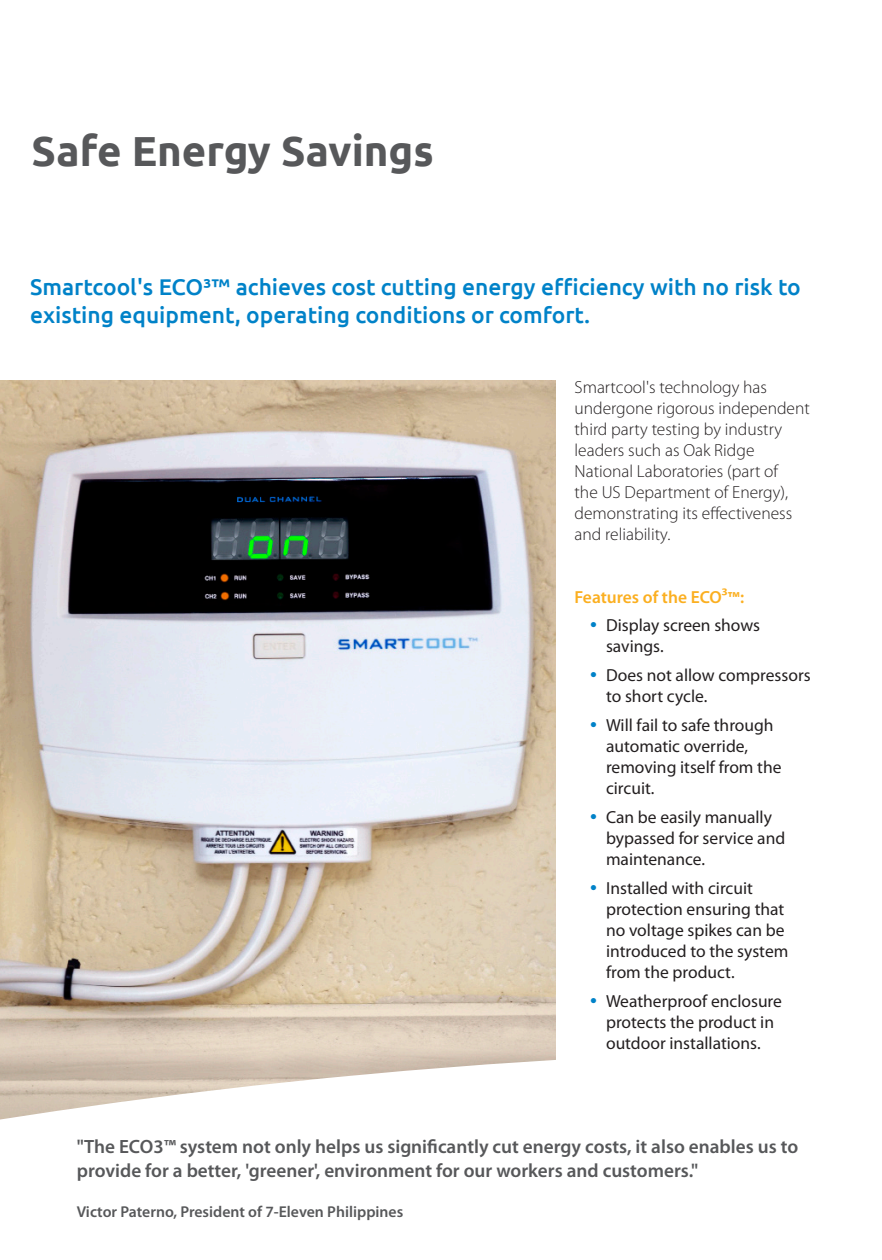
<style>
.page{position:relative;width:882px;height:1260px;background:#fff}
.page>*{position:absolute;margin:0;border:0;box-sizing:border-box;transform-origin:0 0}
.t1{font:700 42px "Ubuntu";color:#57585a}
.Main_Message{font:500 22.75px/28px "Ubuntu";color:#0082c8}
.t2{font:600 19.25px/24.5px "Myriad Pro";color:#57585a}
.t3{font:17.5px/21px "Myriad Pro";color:#231f20}
.t4{font:300 17.5px/21px "Myriad Pro";color:#231f20}
.t5{font:600 17.5px "Myriad Pro";color:#fbaf20}
.t6{font:600 15.75px "Myriad Pro";color:#57585a}
.s1{font-family:"Calibri";font-weight:700}
.s2{font-size:24.5px;color:#0082c8}
</style>
<div class="page">
<img style="left:0;top:380px;width:555px;height:549px">
<svg style="left:0;top:929px;width:556px;height:191px"></svg>
<p class="t1" style="left:32px;top:126px;width:404px">Safe Energy Savings</p>
<p class="Main_Message" style="left:30px;top:273px;width:772px">Smartcool's ECO³™ achieves cost cutting energy efficiency with no risk to existing equipment, operating conditions or comfort.</p>
<p class="t4" style="left:575px;top:377px;width:237px">Smartcool's technology has undergone rigorous independent third party testing by industry leaders such as Oak Ridge<br>National Laboratories (part of<br>the US Department of Energy), demonstrating its effectiveness and reliability.</p>
<p class="t5" style="left:575px;top:586px;width:171px">Features of the ECO³<span class="s1">™</span>:</p>
<p class="t3" style="left:606px;top:615px;width:156px;text-indent:-16px"><span class="s2">•</span> Display screen shows savings.</p>
<p class="t3" style="left:606px;top:665px;width:206px;text-indent:-16px"><span class="s2">•</span> Does not allow compressors to short cycle.</p>
<p class="t3" style="left:606px;top:715px;width:177px;text-indent:-16px"><span class="s2">•</span> Will fail to safe through automatic override, removing itself from the circuit.</p>
<p class="t3" style="left:606px;top:806px;width:181px;text-indent:-16px"><span class="s2">•</span> Can be easily manually bypassed for service and maintenance.</p>
<p class="t3" style="left:606px;top:877px;width:184px;text-indent:-16px"><span class="s2">•</span> Installed with circuit protection ensuring that no voltage spikes can be introduced to the system from the product.</p>
<p class="t3" style="left:590px;top:990px;width:193px;text-align:center"><span class="s2">•</span> Weatherproof enclosure protects the product in outdoor installations.</p>
<p class="t2" style="left:77px;top:1134px;width:723px">"The ECO3™ system not only helps us significantly cut energy costs, it also enables us to provide for a better, 'greener', environment for our workers and customers."</p>
<p class="t6" style="left:77px;top:1202px;width:328px">Victor Paterno, President of 7-Eleven Philippines</p>
</div>
